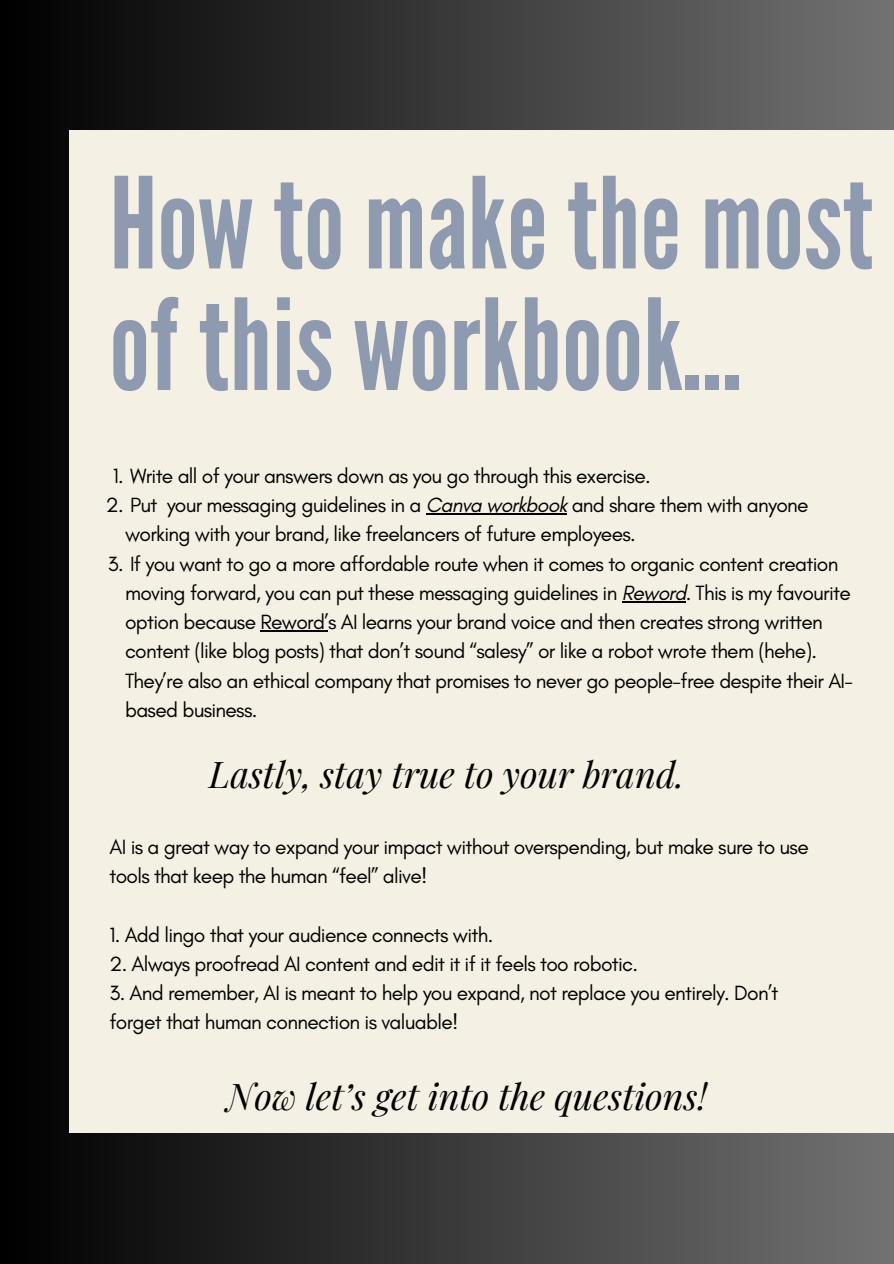
<style>
.page{position:relative;width:894px;height:1264px;background:#fff}
.page>*{position:absolute;margin:0;border:0;box-sizing:border-box;transform-origin:0 0}
.t1{font:126px/121.5px "League Gothic";color:#8e9aaf}
.t2{font:italic 36px "Playfair Display";color:#000}
.t3{font:21px/29.2px "Glacial Indifference";letter-spacing:-.035em;color:#000}
.s1{font-style:italic}
</style>
<div class="page">
<div style="left:0;top:0;width:893px;height:1263px;background:linear-gradient(to right,#010101,#737373)"></div>
<div style="left:69px;top:130px;width:824px;height:1002px;background:#f4f0e3"></div>
<hr style="left:425px;top:513px;width:141px;height:1px;background:#000">
<hr style="left:621px;top:601px;width:64px;height:1px;background:#000">
<hr style="left:260px;top:630px;width:68px;height:1px;background:#000">
<h1 class="t1" style="left:109px;top:165px;width:765px">How to make the most of this workbook...</h1>
<p class="t3" style="left:113px;top:461px;width:539px">1. Write all of your answers down as you go through this exercise.</p>
<p class="t3" style="left:125px;top:490px;width:685px;text-indent:-19px">2. Put your messaging guidelines in a <span class="s1">Canva workbook</span> and share them with anyone working with your brand, like freelancers of future employees.</p>
<p class="t3" style="left:125px;top:548px;width:729px;text-indent:-17px">3. If you want to go a more affordable route when it comes to organic content creation moving forward, you can put these messaging guidelines in <span class="s1">Reword</span>. This is my favourite option because Reword’s AI learns your brand voice and then creates strong written content (like blog posts) that don’t sound “salesy” or like a robot wrote them (hehe).<br>They’re also an ethical company that promises to never go people-free despite their AI&shy;based business.</p>
<p class="t2" style="left:209px;top:748px;width:476px">Lastly, stay true to your brand.</p>
<h2 class="t3" style="left:109px;top:831px;width:700px">AI is a great way to expand your impact without overspending, but make sure to use tools that keep the human “feel” alive!</h2>
<p class="t3" style="left:109px;top:919px;width:385px">1. Add lingo that your audience connects with.</p>
<p class="t3" style="left:109px;top:948px;width:530px">2. Always proofread AI content and edit it if it feels too robotic.</p>
<p class="t3" style="left:109px;top:978px;width:670px">3. And remember, AI is meant to help you expand, not replace you entirely. Don’t forget that human connection is valuable!</p>
<h2 class="t2" style="left:227px;top:1071px;width:481px">Now let’s get into the questions!</h2>
</div>
